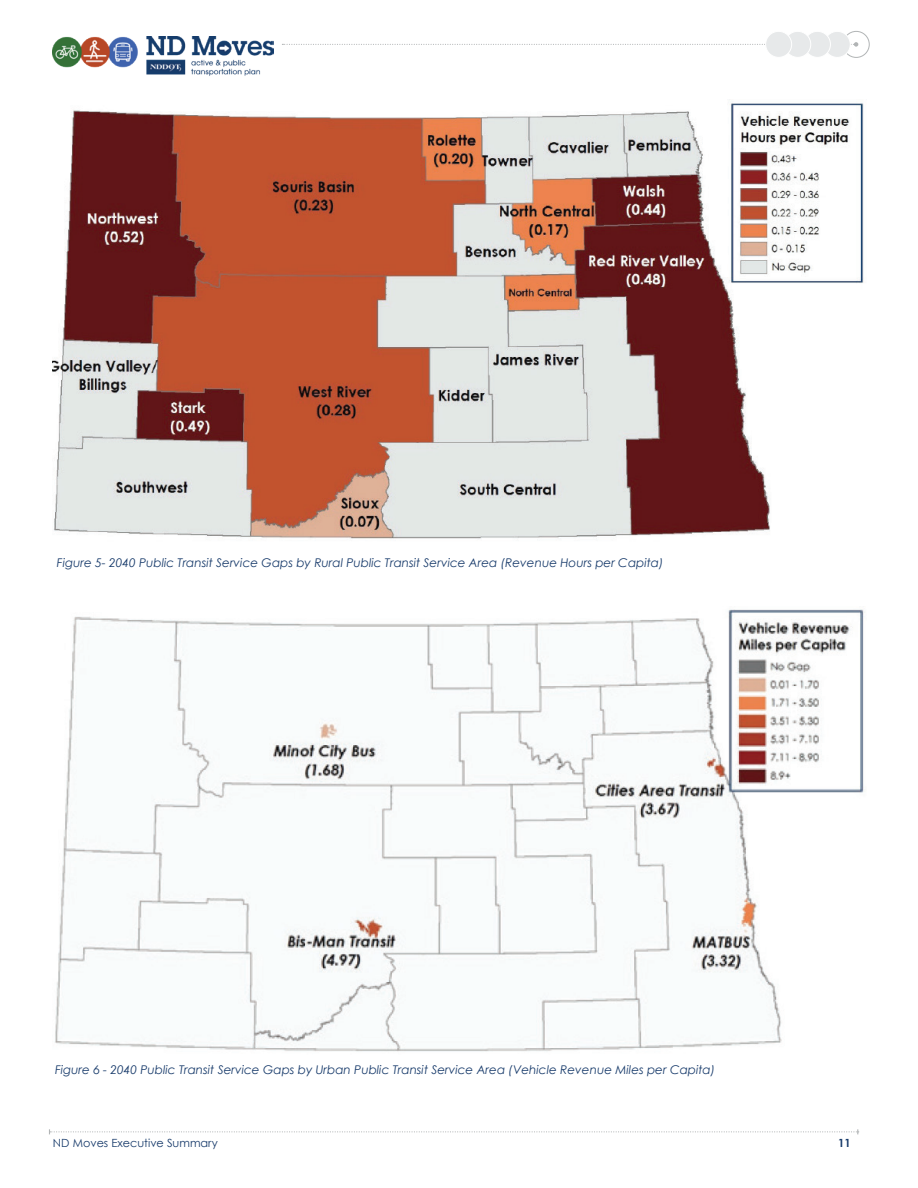
<style>
.page{position:relative;width:918px;height:1188px;background:#fff}
.page>*{position:absolute;margin:0;border:0;box-sizing:border-box;transform-origin:0 0}
.t1{font:italic 12px "Century Gothic";color:#183b6b}
.t2{font:11.25px "Century Gothic";color:#183b6b}
.t3{font:700 11.25px "Century Gothic";color:#183b6b}
</style>
<div class="page">
<img style="left:53px;top:37px;width:221px;height:39px">
<div style="left:843px;top:31px;width:27px;height:27px;border:1px solid #b1b4b5;border-radius:50%"></div>
<svg style="left:282px;top:42px;width:576px;height:5px"></svg>
<svg style="left:49px;top:1129px;width:810px;height:5px"></svg>
<div style="left:824px;top:31px;width:26px;height:26px;background:#e7e9ea;border-radius:50%"></div>
<div style="left:824px;top:31px;width:27px;height:27px;border:1px solid #fff;border-radius:50%"></div>
<div style="left:804px;top:31px;width:26px;height:26px;background:#e7e9ea;border-radius:50%"></div>
<div style="left:804px;top:31px;width:27px;height:27px;border:1px solid #fff;border-radius:50%"></div>
<div style="left:785px;top:31px;width:26px;height:26px;background:#e7e9ea;border-radius:50%"></div>
<div style="left:784px;top:31px;width:27px;height:27px;border:1px solid #fff;border-radius:50%"></div>
<div style="left:766px;top:31px;width:26px;height:26px;background:#e7e9ea;border-radius:50%"></div>
<div style="left:765px;top:31px;width:27px;height:27px;border:1px solid #fff;border-radius:50%"></div>
<img style="left:53px;top:103px;width:811px;height:436px">
<img style="left:55px;top:609px;width:810px;height:443px">
<p class="t1" style="left:57px;top:554px;width:608px">Figure 5- 2040 Public Transit Service Gaps by Rural Public Transit Service Area (Revenue Hours per Capita)</p>
<p class="t1" style="left:55px;top:1061px;width:662px">Figure 6 - 2040 Public Transit Service Gaps by Urban Public Transit Service Area (Vehicle Revenue Miles per Capita)</p>
<p class="t2" style="left:53px;top:1136px;width:166px">ND Moves Executive Summary</p>
<p class="t3" style="left:838px;top:1135px;width:14px">11</p>
</div>
